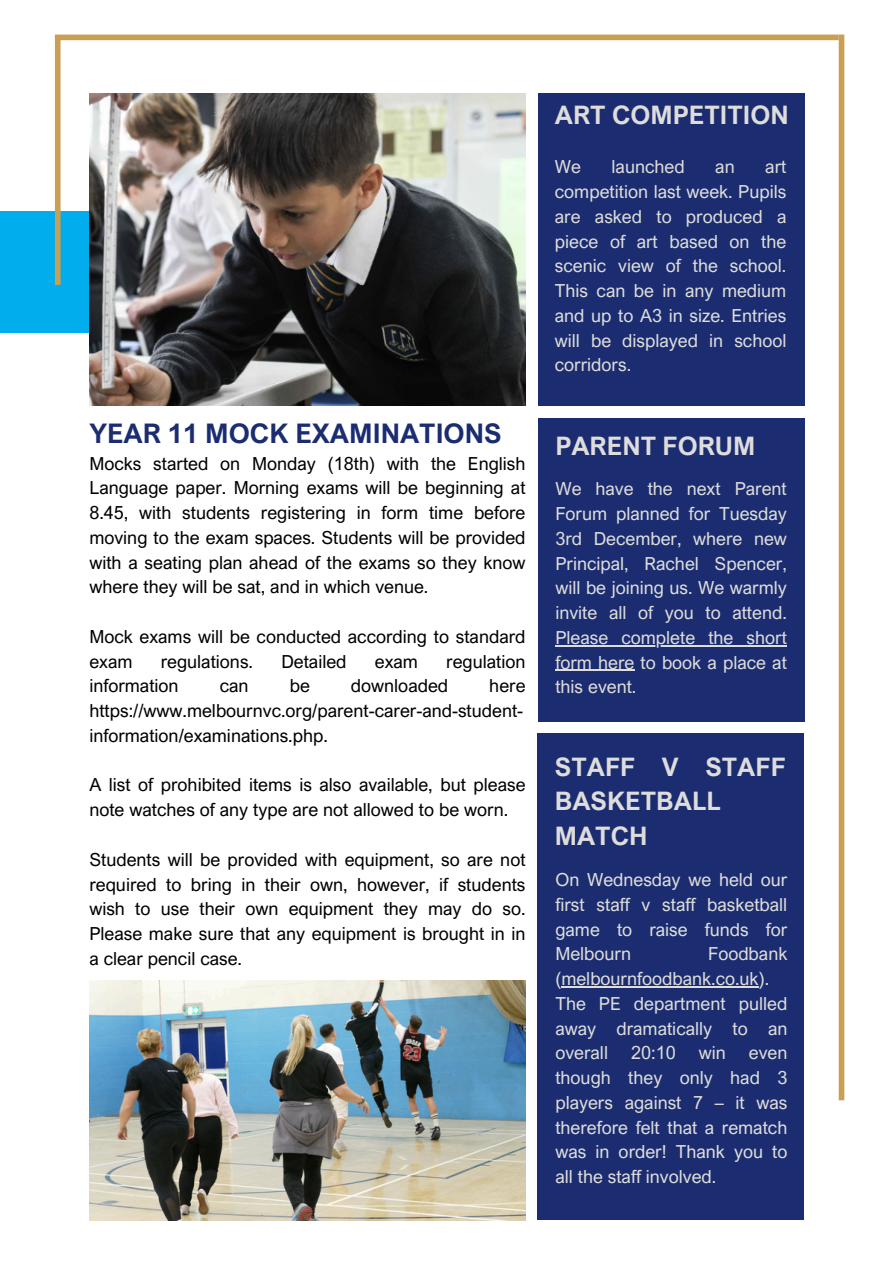
<style>
.page{position:relative;width:894px;height:1264px;background:#fff}
.page>*{position:absolute;margin:0;border:0;box-sizing:border-box;transform-origin:0 0}
.t1{font:700 27px "Arial Nova";color:#1b2d70}
.t2{font:700 25.5px/34.8px "Arial Nova";color:#dedddb}
.t3{font:18px/24.8px "Arial Nova";color:#000}
.t4{font:18px/24.8px "Arial Nova";color:#dedddb;text-align:justify}
</style>
<div class="page">
<div style="left:0;top:211px;width:186px;height:122px;background:#01aded"></div>
<img style="left:89px;top:93px;width:436px;height:313px">
<div style="left:538px;top:93px;width:266px;height:313px;background:#1b2d70"></div>
<div style="left:538px;top:418px;width:266px;height:303px;background:#1b2d70"></div>
<div style="left:55px;top:35px;width:783px;height:5px;background:#c9a053"></div>
<div style="left:838px;top:35px;width:6px;height:1065px;background:#c9a053"></div>
<div style="left:55px;top:37px;width:6px;height:248px;background:#c9a053"></div>
<img style="left:89px;top:980px;width:436px;height:240px">
<hr style="left:555px;top:645px;width:231px;height:1px;background:#dedddb">
<hr style="left:555px;top:670px;width:79px;height:1px;background:#dedddb">
<div style="left:537px;top:733px;width:266px;height:487px;background:#1b2d70"></div>
<hr style="left:561px;top:986px;width:197px;height:1px;background:#dedddb">
<h1 class="t1" style="left:89px;top:417px;width:413px">YEAR 11 MOCK EXAMINATIONS</h1>
<p class="t3" style="left:89px;top:450px;width:437px;text-align:justify">Mocks started on Monday (18th) with the English Language paper. Morning exams will be beginning at 8.45, with students registering in form time before moving to the exam spaces. Students will be provided with a seating plan ahead of the exams so they know where they will be sat, and in which venue.</p>
<p class="t3" style="left:89px;top:623px;width:437px">Mock exams will be conducted according to standard exam</p>
<p class="t3" style="left:161px;top:648px;width:94px">regulations.</p>
<p class="t3" style="left:281px;top:648px;width:67px">Detailed</p>
<p class="t3" style="left:375px;top:648px;width:45px">exam</p>
<p class="t3" style="left:446px;top:648px;width:81px">regulation</p>
<p class="t3" style="left:89px;top:673px;width:91px">information</p>
<p class="t3" style="left:220px;top:673px;width:30px">can</p>
<p class="t3" style="left:290px;top:673px;width:22px">be</p>
<p class="t3" style="left:351px;top:673px;width:99px">downloaded</p>
<p class="t3" style="left:89px;top:673px;width:437px;text-indent:400px">here https://www.melbournvc.org/parent-carer-and-student&shy;information/examinations.php.</p>
<h1 class="t3" style="left:89px;top:772px;width:437px">A list of prohibited items is also available, but please note watches of any type are not allowed to be worn.</h1>
<p class="t3" style="left:89px;top:846px;width:437px;text-align:justify">Students will be provided with equipment, so are not required to bring in their own, however, if students wish to use their own equipment they may do so.<br>Please make sure that any equipment is brought in in a clear pencil case.</p>
<p class="t2" style="left:554px;top:97px;width:235px">ART COMPETITION</p>
<p class="t4" style="left:554px;top:154px;width:28px">We</p>
<p class="t4" style="left:611px;top:154px;width:74px">launched</p>
<p class="t4" style="left:715px;top:154px;width:21px">an</p>
<p class="t4" style="left:554px;top:154px;width:233px;text-indent:210px">art competition last week. Pupils are asked to produced a piece of art based on the scenic view of the school.<br>This can be in any medium and up to A3 in size. Entries will be displayed in school corridors.</p>
<h1 class="t2" style="left:555px;top:428px;width:201px">PARENT FORUM</h1>
<p class="t4" style="left:555px;top:476px;width:233px">We have the next Parent Forum planned for Tuesday 3rd December, where new Principal, Rachel Spencer, will be joining us. We warmly invite all of you to attend.</p>
<p class="t4" style="left:555px;top:624px;width:233px">Please complete the short form here to book a place at this event.</p>
<h1 class="t2" style="left:554px;top:748px;width:232px">STAFF V STAFF<br>BASKETBALL<br>MATCH</h1>
<p class="t4" style="left:555px;top:866px;width:233px">On Wednesday we held our first staff v staff basketball game to raise funds for Melbourn</p>
<p class="t4" style="left:555px;top:941px;width:233px;text-align:left;text-indent:153px">Foodbank (melbournfoodbank.co.uk).<br>The PE department pulled away dramatically to an overall</p>
<p class="t4" style="left:631px;top:1040px;width:46px">20:10</p>
<p class="t4" style="left:698px;top:1040px;width:29px">win</p>
<p class="t4" style="left:555px;top:1040px;width:233px;text-indent:193px">even though they only had 3 players against 7 – it was therefore felt that a rematch was in order! Thank you to all the staff involved.</p>
</div>
